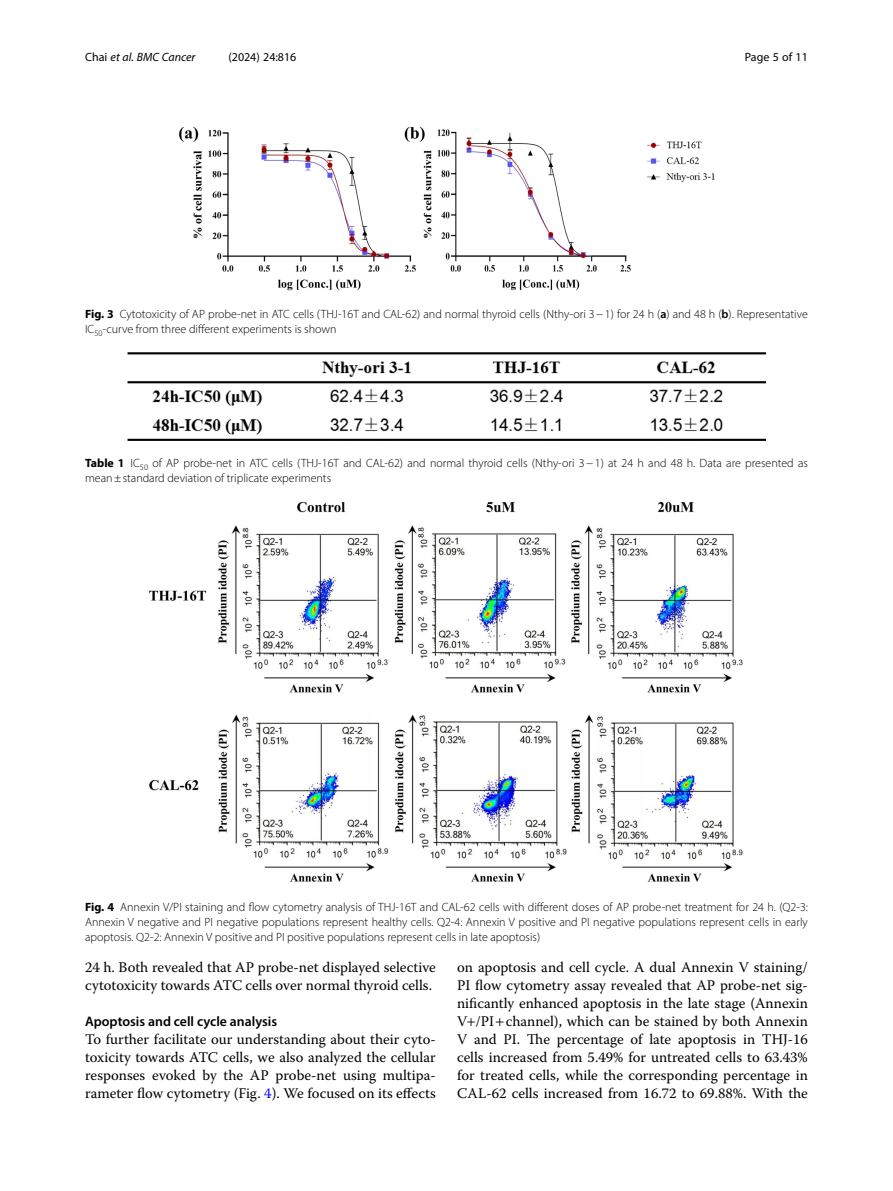
<style>
.page{position:relative;width:893px;height:1191px;background:#fff}
.page>*{position:absolute;margin:0;border:0;box-sizing:border-box;transform-origin:0 0}
.Body_Text{font:14.7px/18px "Warnock Pro";color:#000;text-align:justify}
.Head_2{font:600 13.8px "Myriad Pro";color:#000}
.Figure_Caption{font:300 12px/15px "Myriad Pro";color:#000}
.t1{font:12px "Myriad Pro";color:#000}
.t2{font:italic 12px "Myriad Pro";color:#000}
.s1{font-style:normal}
.s2{font-weight:700}
.s3{font-weight:600}
.s4{color:#00f}
</style>
<div class="page">
<img style="left:149px;top:502px;width:594px;height:380px">
<img style="left:128px;top:352px;width:637px;height:88px">
<img style="left:179px;top:126px;width:535px;height:165px">
<p class="t2" style="left:85px;top:50px;width:112px"><span class="s1">Chai</span> et al. BMC Cancer</p>
<p class="t1" style="left:228px;top:50px;width:70px">(2024) 24:816</p>
<p class="t1" style="left:745px;top:50px;width:65px">Page 5 of 11</p>
<p class="Figure_Caption" style="left:85px;top:306px;width:724px"><span class="s2">Fig. 3</span> Cytotoxicity of AP probe-net in ATC cells (THJ-16T and CAL-62) and normal thyroid cells (Nthy-ori 3−1) for 24 h (<span class="s3">a</span>) and 48 h (<span class="s3">b</span>). Representative<br>IC<sub>50</sub>-curve from three different experiments is shown</p>
<p class="Figure_Caption" style="left:85px;top:455px;width:724px"><span class="s2">Table 1</span> IC<sub>50</sub> of AP probe-net in ATC cells (THJ-16T and CAL-62) and normal thyroid cells (Nthy-ori 3−1) at 24 h and 48 h. Data are presented as mean±standard deviation of triplicate experiments</p>
<p class="Figure_Caption" style="left:85px;top:899px;width:724px;text-align:justify"><span class="s2">Fig. 4</span> Annexin V/PI staining and flow cytometry analysis of THJ-16T and CAL-62 cells with different doses of AP probe-net treatment for 24 h. (Q2-3:<br>Annexin V negative and PI negative populations represent healthy cells. Q2-4: Annexin V positive and PI negative populations represent cells in early apoptosis. Q2-2: Annexin V positive and PI positive populations represent cells in late apoptosis)</p>
<p class="Body_Text" style="left:85px;top:958px;width:352px">24 h. Both revealed that AP probe-net displayed selective cytotoxicity towards ATC cells over normal thyroid cells.</p>
<p class="Head_2" style="left:85px;top:1013px;width:194px">Apoptosis and cell cycle analysis</p>
<p class="Body_Text" style="left:85px;top:1030px;width:352px">To further facilitate our understanding about their cyto&shy;toxicity towards ATC cells, we also analyzed the cellular responses evoked by the AP probe-net using multipa&shy;rameter flow cytometry (Fig. <span class="s4">4</span>). We focused on its effects</p>
<p class="Body_Text" style="left:457px;top:958px;width:352px">on apoptosis and cell cycle. A dual Annexin V staining/ PI flow cytometry assay revealed that AP probe-net sig&shy;nificantly enhanced apoptosis in the late stage (Annexin V /PI channel), which can be stained by both Annexin V and PI. The percentage of late apoptosis in THJ-16 cells increased from 5.49% for untreated cells to 63.43% for treated cells, while the corresponding percentage in CAL-62 cells increased from 16.72 to 69.88%. With the</p>
</div>
